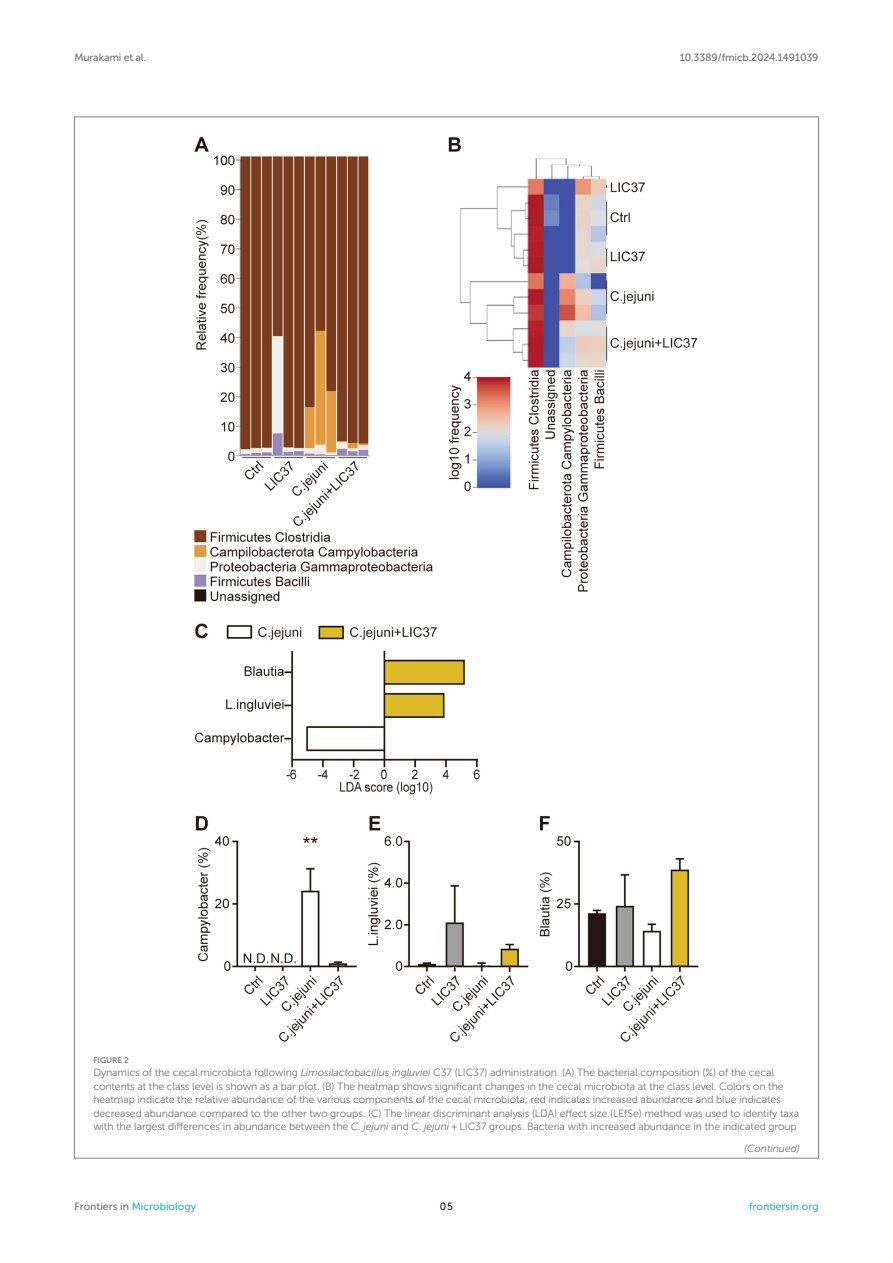
<style>
.page{position:relative;width:893px;height:1263px;background:#fff}
.page>*{position:absolute;margin:0;border:0;box-sizing:border-box;transform-origin:0 0}
.FIG_LEG{font:10.5px/13.5px "Museo Sans 300";letter-spacing:-.01em;color:#706f70}
.t1{font:10.5px "Museo Sans 500";letter-spacing:-.015em;color:#706f70}
.t2{font:10.5px "Museo Sans 500";color:#1db5c3}
.FIG_Continued{font:italic 10.5px "Museo Sans 300";letter-spacing:-.01em;color:#706f70}
.t3{font:10.5px "Museo Sans 500";color:#1b1c1b}
.FIG_HD{font:8.25px "Museo Sans 700";letter-spacing:-.01em;color:#7e7f7f}
.s1{font-style:italic}
.s2{color:#706f70}
</style>
<div class="page">
<img style="left:194px;top:137px;width:505px;height:905px">
<p class="t1" style="left:74px;top:51px;width:73px">Murakami et al.</p>
<p class="t1" style="left:680px;top:51px;width:140px">10.3389/fmicb.2024.1491039</p>
<p class="FIG_HD" style="left:93px;top:1055px;width:37px">FIGURE 2</p>
<p class="FIG_LEG" style="left:93px;top:1066px;width:707px">Dynamics of the cecal microbiota following <span class="s1">Limosilactobacillus ingluviei</span> C37 (LIC37) administration. (A) The bacterial composition (%) of the cecal contents at the class level is shown as a bar plot. (B) The heatmap shows significant changes in the cecal microbiota at the class level. Colors on the heatmap indicate the relative abundance of the various components of the cecal microbiota; red indicates increased abundance and blue indicates decreased abundance compared to the other two groups. (C) The linear discriminant analysis (LDA) effect size (LEfSe) method was used to identify taxa with the largest differences in abundance between the <span class="s1">C. jejuni</span> and <span class="s1">C. jejuni</span> + LIC37 groups. Bacteria with increased abundance in the indicated group</p>
<p class="FIG_Continued" style="left:744px;top:1143px;width:57px">(Continued)</p>
<p class="t2" style="left:74px;top:1200px;width:123px"><span class="s2">Frontiers in</span> Microbiology</p>
<p class="t3" style="left:440px;top:1200px;width:14px">05</p>
<p class="t2" style="left:749px;top:1200px;width:71px">frontiersin.org</p>
</div>
